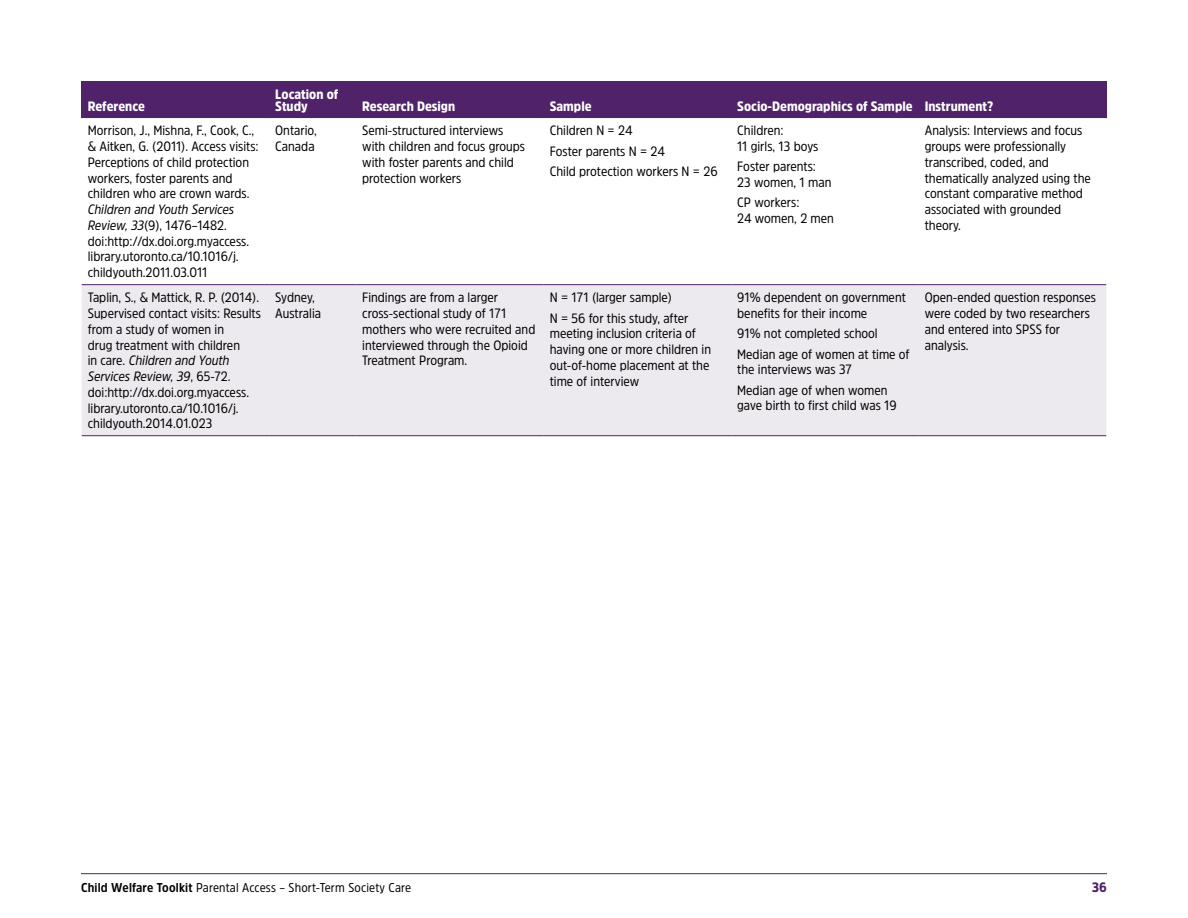
<style>
.page{position:relative;width:1188px;height:918px;background:#fff}
.page>*{position:absolute;margin:0;border:0;box-sizing:border-box;transform-origin:0 0}
.t1{font:13.5px/15.8px "Amsi Pro Narw";color:#000}
.t2{font:900 13.5px/12px "Amsi Pro Narw";color:#fff}
.t3{font:900 13.5px "Amsi Pro Narw";color:#4f2269}
.t4{font:12.75px "Amsi Pro Narw";letter-spacing:.015em;color:#000}
.s1{font-style:italic}
.s2{font-weight:700}
</style>
<div class="page">
<hr style="left:81px;top:873px;width:1026px;height:1px;background:#4f2269">
<div style="left:82px;top:81px;width:1024px;height:37px;background:#4f2269"></div>
<div style="left:82px;top:285px;width:1024px;height:150px;background:#edeaef"></div>
<hr style="left:268px;top:81px;width:2px;height:37px;background:#4f2269">
<hr style="left:543px;top:81px;width:1px;height:37px;background:#4f2269">
<hr style="left:918px;top:81px;width:2px;height:37px;background:#4f2269">
<hr style="left:356px;top:81px;width:1px;height:37px;background:#4f2269">
<hr style="left:731px;top:81px;width:1px;height:37px;background:#4f2269">
<hr style="left:82px;top:284px;width:187px;height:1px;background:#4f2269">
<hr style="left:269px;top:284px;width:87px;height:1px;background:#4f2269">
<hr style="left:356px;top:284px;width:188px;height:1px;background:#4f2269">
<hr style="left:544px;top:284px;width:187px;height:1px;background:#4f2269">
<hr style="left:731px;top:284px;width:188px;height:1px;background:#4f2269">
<hr style="left:919px;top:284px;width:187px;height:1px;background:#4f2269">
<hr style="left:82px;top:435px;width:187px;height:1px;background:#4f2269">
<hr style="left:269px;top:435px;width:87px;height:1px;background:#4f2269">
<hr style="left:356px;top:435px;width:188px;height:1px;background:#4f2269">
<hr style="left:544px;top:435px;width:187px;height:1px;background:#4f2269">
<hr style="left:731px;top:435px;width:188px;height:1px;background:#4f2269">
<hr style="left:919px;top:435px;width:187px;height:1px;background:#4f2269">
<hr style="left:81px;top:81px;width:1px;height:37px;background:#4f2269">
<hr style="left:1106px;top:81px;width:1px;height:37px;background:#4f2269">
<p class="t2" style="left:88px;top:99px;width:59px">Reference</p>
<p class="t1" style="left:88px;top:122px;width:172px">Morrison, J., Mishna, F., Cook, C., &amp; Aitken, G. (2011). Access visits:<br>Perceptions of child protection workers, foster parents and children who are crown wards.</p>
<p class="t1" style="left:88px;top:201px;width:163px"><span class="s1">Children and Youth Services<br>Review, 33</span>(9), 1476–1482. doi:http://dx.doi.org.myaccess. library.utoronto.ca/10.1016/j. childyouth.2011.03.011</p>
<p class="t2" style="left:275px;top:87px;width:65px">Location of<br>Study</p>
<p class="t2" style="left:362px;top:99px;width:95px">Research Design</p>
<p class="t2" style="left:550px;top:99px;width:43px">Sample</p>
<p class="t2" style="left:737px;top:99px;width:258px">Socio-Demographics of Sample Instrument?</p>
<p class="t1" style="left:275px;top:122px;width:43px">Ontario,<br>Canada</p>
<p class="t1" style="left:362px;top:122px;width:164px">Semi-structured interviews with children and focus groups with foster parents and child protection workers</p>
<p class="t1" style="left:550px;top:120px;width:169px;line-height:20.2px">Children N = 24<br>Foster parents N = 24<br>Child protection workers N = 26</p>
<p class="t1" style="left:737px;top:123px;width:83px">Children:<br>11 girls, 13 boys</p>
<p class="t1" style="left:737px;top:159px;width:96px">Foster parents:<br>23 women, 1 man</p>
<p class="t1" style="left:737px;top:195px;width:98px">CP workers:<br>24 women, 2 men</p>
<p class="t1" style="left:925px;top:123px;width:168px">Analysis: Interviews and focus groups were professionally transcribed, coded, and thematically analyzed using the constant comparative method associated with grounded theory.</p>
<p class="t1" style="left:88px;top:289px;width:175px">Taplin, S., &amp; Mattick, R. P. (2014).<br>Supervised contact visits: Results from a study of women in<br>drug treatment with children<br>in care. <span class="s1">Children and Youth<br>Services Review, 39</span>, 65-72. doi:http://dx.doi.org.myaccess. library.utoronto.ca/10.1016/j. childyouth.2014.01.023</p>
<p class="t1" style="left:275px;top:289px;width:47px">Sydney,<br>Australia</p>
<p class="t1" style="left:362px;top:289px;width:175px">Findings are from a larger cross-sectional study of 171 mothers who were recruited and interviewed through the Opioid<br>Treatment Program.</p>
<p class="t1" style="left:550px;top:287px;width:140px;line-height:20.2px">N = 171 (larger sample)<br>N = 56 for this study, after</p>
<p class="t1" style="left:550px;top:325px;width:163px">meeting inclusion criteria of having one or more children in out-of-home placement at the time of interview</p>
<p class="t1" style="left:737px;top:289px;width:170px">91% dependent on government benefits for their income</p>
<p class="t1" style="left:737px;top:323px;width:174px;line-height:20.2px">91% not completed school<br>Median age of women at time of</p>
<p class="t1" style="left:737px;top:359px;width:152px;line-height:20.2px">the interviews was 37<br>Median age of when women</p>
<p class="t1" style="left:737px;top:397px;width:161px">gave birth to first child was 19</p>
<p class="t1" style="left:925px;top:289px;width:173px">Open-ended question responses were coded by two researchers and entered into SPSS for analysis.</p>
<p class="t4" style="left:81px;top:879px;width:332px"><span class="s2">Child Welfare Toolkit</span> Parental Access – Short-Term Society Care</p>
<p class="t3" style="left:1092px;top:878px;width:16px">36</p>
</div>
